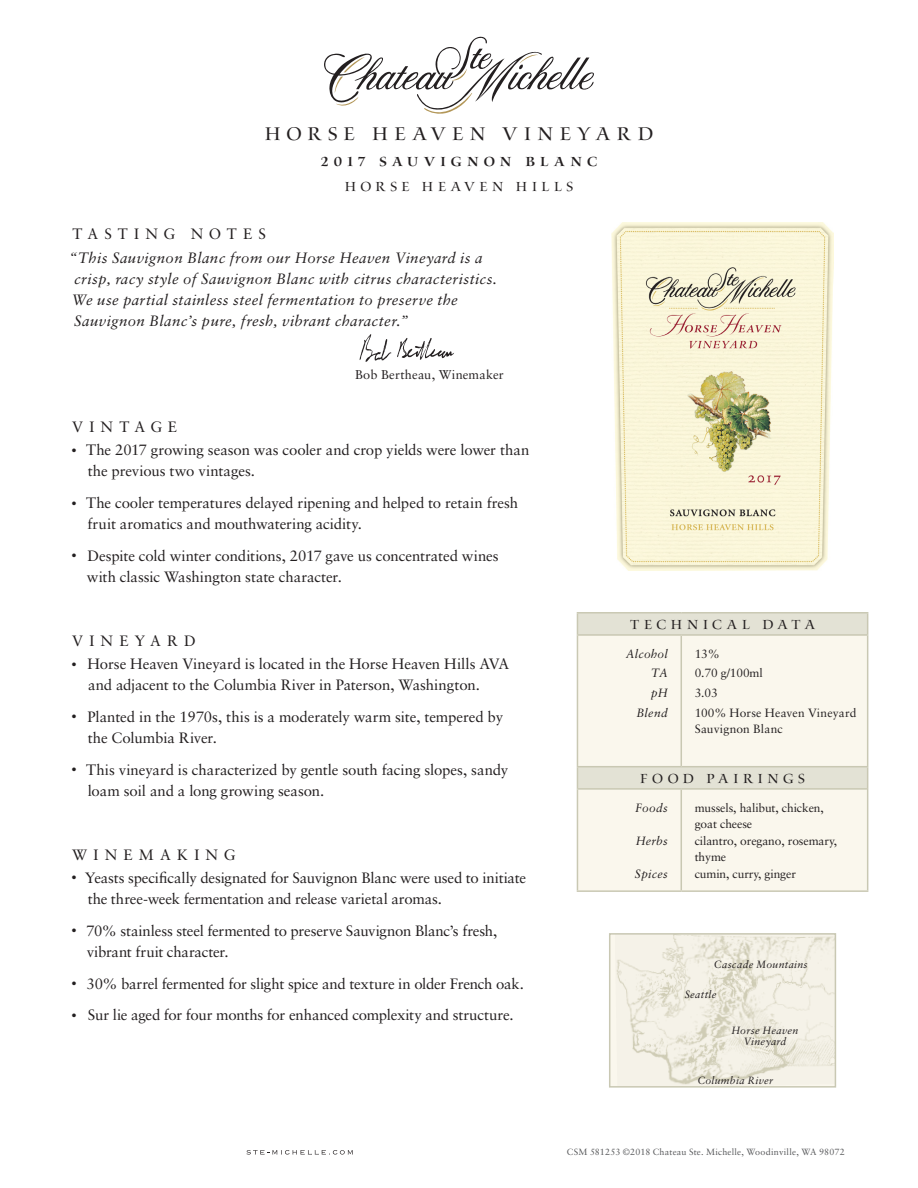
<style>
.page{position:relative;width:918px;height:1188px;background:#fff}
.page>*{position:absolute;margin:0;border:0;box-sizing:border-box;transform-origin:0 0}
._01_Headline{font:21px "Waters Titling Pro";letter-spacing:.31em;color:#231f20}
._04_Subheads{font:15px/21px "Sabon";letter-spacing:-.01em;color:#231f20}
._05_Tasting_Notes_Co{font:italic 15px/21px "Sabon";letter-spacing:.025em;color:#231f20}
._08_Spec_Head{font:15px "Waters Titling Pro";letter-spacing:.305em;color:#231f20}
._04_Subheads-2{font:15px "Sabon";letter-spacing:.42em;color:#231f20}
._03_Origin{font:600 15px "Waters Titling Pro";letter-spacing:.335em;color:#231f20}
._03_Origin-2{font:15px "Waters Titling Pro";letter-spacing:.315em;color:#231f20}
._04_Subheads-3{font:15px "Sabon";letter-spacing:.395em;color:#231f20}
._04_Subheads-4{font:15px "Sabon";letter-spacing:.405em;color:#231f20}
._06_winemaker{font:12.75px "Sabon";letter-spacing:.02em;color:#231f20}
._10_specs{font:12px/16.5px "Sabon";letter-spacing:-.01em;color:#231f20}
._10_specs-2{font:12px/16.5px "Sabon";letter-spacing:.015em;color:#231f20}
._09_Spec_subhead{font:italic 12px "Sabon";letter-spacing:.02em;color:#231f20}
.Technical{font:italic 10.5px/10.5px "Sabon";letter-spacing:.03em;color:#231f20;text-align:center}
._11_legal{font:9px "Sabon";letter-spacing:.025em;color:#57585a}
.s1{font-size:10.5px}
</style>
<div class="page">
<img style="left:359px;top:334px;width:95px;height:28px">
<svg style="left:247px;top:1150px;width:106px;height:5px"></svg>
<div style="left:578px;top:614px;width:289px;height:20px;background:#e3e2d5"></div>
<svg style="left:578px;top:636px;width:289px;height:254px;background:#f7f4ea"></svg>
<hr style="left:577px;top:612px;width:104px;height:2px;background:#c9c8b3">
<svg style="left:577px;top:614px;width:1px;height:20px"></svg>
<hr style="left:681px;top:612px;width:187px;height:2px;background:#c9c8b3">
<hr style="left:577px;top:634px;width:104px;height:2px;background:#c9c8b3">
<hr style="left:577px;top:636px;width:1px;height:130px;background:#c9c8b3">
<hr style="left:681px;top:634px;width:187px;height:2px;background:#c9c8b3">
<hr style="left:867px;top:636px;width:1px;height:130px;background:#c9c8b3">
<hr style="left:577px;top:766px;width:104px;height:1px;background:#c9c8b3">
<svg style="left:577px;top:767px;width:1px;height:21px"></svg>
<hr style="left:681px;top:766px;width:187px;height:1px;background:#c9c8b3">
<hr style="left:577px;top:788px;width:104px;height:2px;background:#c9c8b3">
<hr style="left:577px;top:790px;width:1px;height:100px;background:#c9c8b3">
<hr style="left:681px;top:788px;width:186px;height:2px;background:#c9c8b3">
<hr style="left:577px;top:890px;width:104px;height:2px;background:#c9c8b3">
<hr style="left:681px;top:890px;width:187px;height:2px;background:#c9c8b3">
<svg style="left:867px;top:614px;width:1px;height:20px"></svg>
<hr style="left:681px;top:636px;width:1px;height:130px;background:#c9c8b3">
<svg style="left:867px;top:767px;width:1px;height:22px"></svg>
<hr style="left:681px;top:790px;width:1px;height:100px;background:#c9c8b3">
<hr style="left:867px;top:789px;width:1px;height:101px;background:#c9c8b3">
<svg style="left:324px;top:36px;width:270px;height:78px"></svg>
<img style="left:615px;top:936px;width:218px;height:149px">
<div style="left:609px;top:933px;width:227px;height:155px;border:2px solid #c9c8b3"></div>
<img style="left:611px;top:222px;width:223px;height:349px">
<p class="_01_Headline" style="left:265px;top:123px;width:390px">HORSE HEAVEN VINEYARD</p>
<p class="_03_Origin" style="left:321px;top:153px;width:278px">2017 SAUVIGNON BLANC</p>
<p class="_03_Origin-2" style="left:345px;top:179px;width:230px">HORSE HEAVEN HILLS</p>
<p class="_04_Subheads-3" style="left:73px;top:225px;width:195px">TASTING NOTES</p>
<p class="_05_Tasting_Notes_Co" style="left:69px;top:247px;width:429px">“This Sauvignon Blanc from our Horse Heaven Vineyard is a crisp, racy style of Sauvignon Blanc with citrus characteristics.<br>We use partial stainless steel fermentation to preserve the Sauvignon Blanc’s pure, fresh, vibrant character.”</p>
<p class="_06_winemaker" style="left:355px;top:367px;width:150px">Bob Bertheau, Winemaker</p>
<p class="_04_Subheads-4" style="left:72px;top:418px;width:106px">VINTAGE</p>
<p class="_04_Subheads" style="left:88px;top:439px;width:443px;text-indent:-16px"><span class="s1">•</span> The 2017 growing season was cooler and crop yields were lower than the previous two vintages.</p>
<p class="_04_Subheads" style="left:88px;top:492px;width:432px;text-indent:-16px"><span class="s1">•</span> The cooler temperatures delayed ripening and helped to retain fresh fruit aromatics and mouthwatering acidity.</p>
<p class="_04_Subheads" style="left:87px;top:545px;width:413px;text-indent:-15px"><span class="s1">•</span> Despite cold winter conditions, 2017 gave us concentrated wines with classic Washington state character.</p>
<p class="_04_Subheads-2" style="left:72px;top:632px;width:125px">VINEYARD</p>
<p class="_04_Subheads" style="left:88px;top:653px;width:423px;text-indent:-17px"><span class="s1">•</span> Horse Heaven Vineyard is located in the Horse Heaven Hills AVA and adjacent to the Columbia River in Paterson, Washington.</p>
<p class="_04_Subheads" style="left:88px;top:706px;width:417px;text-indent:-16px"><span class="s1">•</span> Planted in the 1970s, this is a moderately warm site, tempered by the Columbia River.</p>
<p class="_04_Subheads" style="left:88px;top:759px;width:422px;text-indent:-16px"><span class="s1">•</span> This vineyard is characterized by gentle south facing slopes, sandy loam soil and a long growing season.</p>
<p class="_04_Subheads-2" style="left:72px;top:846px;width:165px">WINEMAKING</p>
<p class="_04_Subheads" style="left:88px;top:867px;width:440px;text-indent:-16px"><span class="s1">•</span> Yeasts specifically designated for Sauvignon Blanc were used to initiate the three-week fermentation and release varietal aromas.</p>
<p class="_04_Subheads" style="left:87px;top:920px;width:412px;text-indent:-15px"><span class="s1">•</span> 70% stainless steel fermented to preserve Sauvignon Blanc’s fresh, vibrant fruit character.</p>
<p class="_04_Subheads" style="left:71px;top:973px;width:454px"><span class="s1">•</span> 30% barrel fermented for slight spice and texture in older French oak.</p>
<p class="_04_Subheads" style="left:71px;top:1004px;width:444px"><span class="s1">•</span> Sur lie aged for four months for enhanced complexity and structure.</p>
<p class="_08_Spec_Head" style="left:630px;top:616px;width:186px">TECHNICAL DATA</p>
<p class="_09_Spec_subhead" style="left:626px;top:647px;width:43px">Alcohol</p>
<p class="_09_Spec_subhead" style="left:651px;top:666px;width:18px">TA</p>
<p class="_09_Spec_subhead" style="left:651px;top:686px;width:18px">pH</p>
<p class="_09_Spec_subhead" style="left:636px;top:706px;width:33px">Blend</p>
<p class="_10_specs" style="left:695px;top:645px;width:27px">13%</p>
<p class="_10_specs" style="left:695px;top:665px;width:70px">0.70 g/100ml</p>
<p class="_10_specs" style="left:695px;top:685px;width:24px">3.03</p>
<p class="_10_specs-2" style="left:695px;top:704px;width:163px">100% Horse Heaven Vineyard<br>Sauvignon Blanc</p>
<p class="_08_Spec_Head" style="left:640px;top:770px;width:166px">FOOD PAIRINGS</p>
<p class="_09_Spec_subhead" style="left:635px;top:801px;width:34px">Foods</p>
<p class="_09_Spec_subhead" style="left:636px;top:834px;width:34px">Herbs</p>
<p class="_09_Spec_subhead" style="left:635px;top:867px;width:34px">Spices</p>
<p class="_10_specs" style="left:695px;top:799px;width:131px">mussels, halibut, chicken, goat cheese</p>
<p class="_10_specs" style="left:695px;top:832px;width:144px">cilantro, oregano, rosemary, thyme</p>
<p class="_10_specs" style="left:695px;top:865px;width:103px">cumin, curry, ginger</p>
<p class="Technical" style="left:714px;top:959px;width:95px">Cascade Mountains</p>
<p class="Technical" style="left:685px;top:989px;width:33px">Seattle</p>
<p class="Technical" style="left:731px;top:1025px;width:69px">Horse Heaven<br>Vineyard</p>
<p class="Technical" style="left:698px;top:1075px;width:77px">Columbia River</p>
<p class="_11_legal" style="left:567px;top:1146px;width:280px">CSM 581253 ©2018 Chateau Ste. Michelle, Woodinville, WA 98072</p>
</div>
